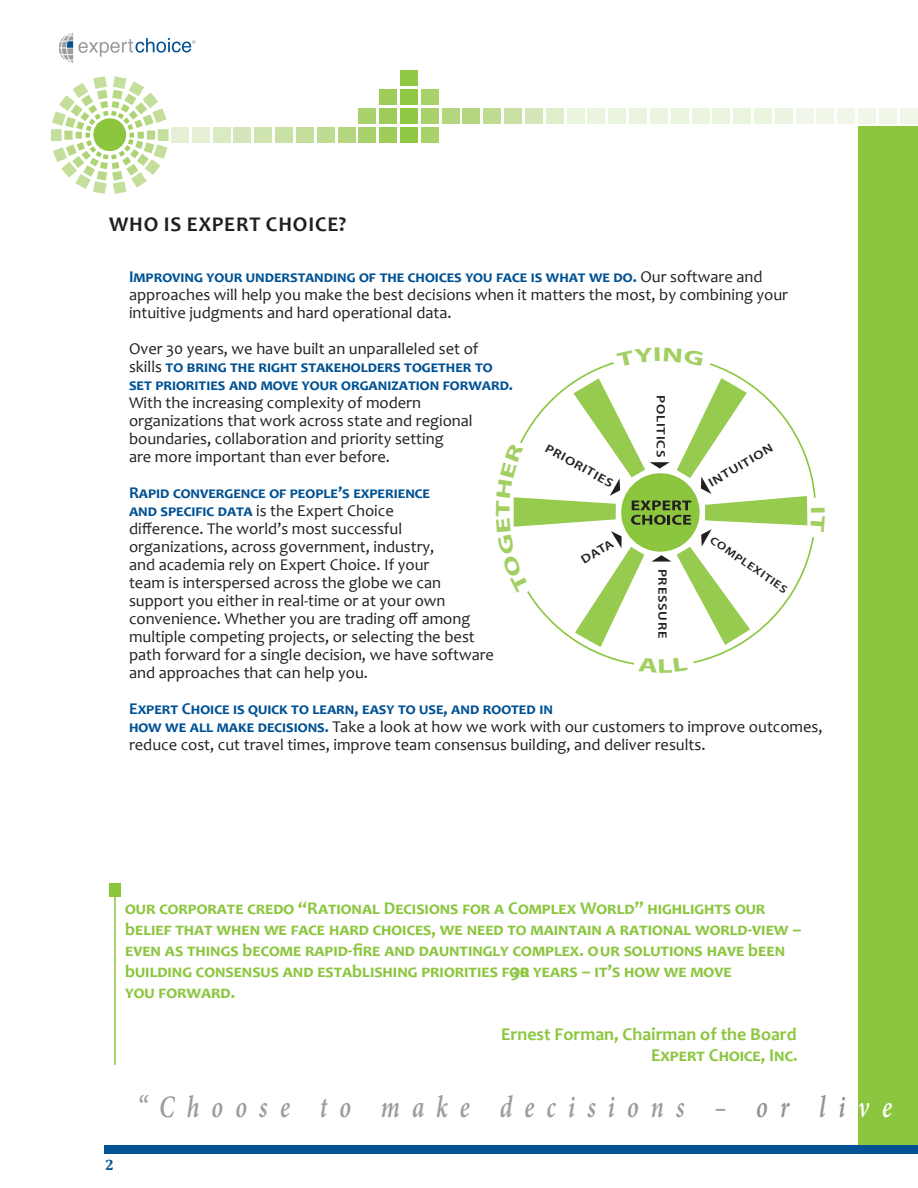
<style>
.page{position:relative;width:918px;height:1188px;background:#fff}
.page>*{position:absolute;margin:0;border:0;box-sizing:border-box;transform-origin:0 0}
.t1{font:italic 600 31.2px "Minion Pro";letter-spacing:.51em;color:#9b9ca0;scale:.77 1}
.t2{font:700 21px "Candara";letter-spacing:.04em;color:#231f20}
.t3{font:700 18px/21px "Candara";letter-spacing:.02em;color:#8bc63e}
.t4{font:700 18px/20.7px "Candara";color:#8bc63e;text-align:right}
.t5{font:16.5px/18px "Candara";color:#231f20}
.t6{font:700 16.5px/18px "Candara";letter-spacing:.065em;color:#005294}
.t7{font:700 15px "Cambria";color:#005294}
.t8{font:600 12.15px "Myriad Pro";letter-spacing:.05em;color:#231f20;scale:1.2 1}
.t9{font:600 11.1px "Myriad Pro";color:#231f20;scale:1.2 1}
.s1{font-weight:700;color:#005294}
.s2{font-weight:400;color:#231f20}
.s3{color:#919295}
.s4{color:#fff}
</style>
<div class="page">
<div style="left:338px;top:127px;width:17px;height:16px;background:#b3d67f"></div>
<div style="left:234px;top:127px;width:17px;height:16px;background:#d5e7b8"></div>
<div style="left:254px;top:127px;width:18px;height:16px;background:#cfe4ae"></div>
<div style="left:275px;top:127px;width:18px;height:16px;background:#c9e1a4"></div>
<div style="left:296px;top:127px;width:18px;height:16px;background:#c4df9b"></div>
<div style="left:317px;top:127px;width:17px;height:16px;background:#bedc92"></div>
<div style="left:213px;top:127px;width:17px;height:16px;background:#daeac1"></div>
<div style="left:192px;top:127px;width:17px;height:16px;background:#e5f0d5"></div>
<div style="left:421px;top:127px;width:18px;height:16px;background:#a9d26c"></div>
<div style="left:400px;top:127px;width:18px;height:16px;background:#91c846"></div>
<div style="left:379px;top:127px;width:18px;height:16px;background:#9dcd58"></div>
<div style="left:359px;top:127px;width:17px;height:16px;background:#a9d26c"></div>
<div style="left:400px;top:70px;width:18px;height:16px;background:#91c846"></div>
<div style="left:421px;top:89px;width:18px;height:16px;background:#a9d26c"></div>
<div style="left:400px;top:89px;width:18px;height:16px;background:#91c846"></div>
<div style="left:379px;top:89px;width:18px;height:16px;background:#9dcd58"></div>
<div style="left:421px;top:108px;width:18px;height:16px;background:#a9d26c"></div>
<div style="left:400px;top:108px;width:18px;height:16px;background:#91c846"></div>
<div style="left:379px;top:108px;width:18px;height:16px;background:#9dcd58"></div>
<div style="left:359px;top:108px;width:17px;height:16px;background:#a9d26c"></div>
<div style="left:442px;top:108px;width:17px;height:16px;background:#b3d67f"></div>
<div style="left:463px;top:108px;width:17px;height:16px;background:#b3d67f"></div>
<div style="left:484px;top:108px;width:17px;height:16px;background:#bedc92"></div>
<div style="left:504px;top:108px;width:18px;height:16px;background:#c9e1a4"></div>
<div style="left:525px;top:108px;width:18px;height:16px;background:#d5e7b8"></div>
<div style="left:629px;top:108px;width:18px;height:16px;background:#ebf4de"></div>
<div style="left:609px;top:108px;width:17px;height:16px;background:#ebf4de"></div>
<div style="left:588px;top:108px;width:17px;height:16px;background:#ebf4de"></div>
<div style="left:567px;top:108px;width:17px;height:16px;background:#ebf4de"></div>
<div style="left:546px;top:108px;width:17px;height:16px;background:#dfedcb"></div>
<div style="left:650px;top:108px;width:18px;height:16px;background:#ebf4de"></div>
<div style="left:671px;top:108px;width:17px;height:16px;background:#ebf4de"></div>
<div style="left:692px;top:108px;width:17px;height:16px;background:#ebf4de"></div>
<div style="left:713px;top:108px;width:17px;height:16px;background:#ebf4de"></div>
<div style="left:733px;top:108px;width:18px;height:16px;background:#ebf4de"></div>
<div style="left:754px;top:108px;width:18px;height:16px;background:#ebf4de"></div>
<div style="left:775px;top:108px;width:18px;height:16px;background:#ebf4de"></div>
<div style="left:796px;top:108px;width:17px;height:16px;background:#f1f7e8"></div>
<div style="left:817px;top:108px;width:17px;height:16px;background:#f1f7e8"></div>
<div style="left:838px;top:108px;width:17px;height:16px;background:#f1f7e8"></div>
<div style="left:858px;top:108px;width:18px;height:16px;background:#f1f7e8"></div>
<div style="left:879px;top:108px;width:18px;height:16px;background:#f1f7e8"></div>
<div style="left:900px;top:108px;width:18px;height:16px;background:#f1f7e8"></div>
<div style="left:171px;top:127px;width:17px;height:16px;background:#e5f0d5"></div>
<div style="left:858px;top:126px;width:60px;height:1024px;background:#8bc63e"></div>
<div style="left:158px;top:129px;width:10px;height:12px;background:#c4df9b"></div>
<div style="left:51px;top:129px;width:11px;height:12px;background:#c4df9b"></div>
<svg style="left:52px;top:76px;width:115px;height:118px"></svg>
<svg style="left:59px;top:33px;width:137px;height:30px"></svg>
<div style="left:104px;top:1145px;width:814px;height:9px;background:#005294"></div>
<div style="left:109px;top:884px;width:12px;height:13px;background:#8bc63e"></div>
<hr style="left:114px;top:891px;width:2px;height:174px;background:#8bc63e">
<svg style="left:513px;top:362px;width:303px;height:303px"></svg>
<p class="t2" style="left:109px;top:212px;width:239px">Who is Expert Choice?</p>
<p class="t5" style="left:129px;top:268px;width:661px"><span class="s1">Improving your understanding of the choices you face is what we do.</span> Our software and approaches will help you make the best decisions when it matters the most, by combining your intuitive judgments and hard operational data.</p>
<p class="t6" style="left:129px;top:340px;width:386px"><span class="s2">Over 30 years, we have built an unparalleled set of skills</span> to bring the right stakeholders together to set priorities and move your organization forward.</p>
<p class="t5" style="left:129px;top:394px;width:345px">With the increasing complexity of modern organizations that work across state and regional boundaries, collaboration and priority setting<br>are more important than ever before.</p>
<p class="t5" style="left:129px;top:484px;width:367px"><span class="s1">Rapid convergence of people’s experience<br>and specific data</span> is the Expert Choice<br>difference. The world’s most successful organizations, across government, industry,<br>and academia rely on Expert Choice. If your<br>team is interspersed across the globe we can support you either in real-time or at your own convenience. Whether you are trading off among multiple competing projects, or selecting the best path forward for a single decision, we have software and approaches that can help you.</p>
<p class="t5" style="left:129px;top:700px;width:695px"><span class="s1">Expert Choice is quick to learn, easy to use, and rooted in<br>how we all make decisions.</span> Take a look at how we work with our customers to improve outcomes, reduce cost, cut travel times, improve team consensus building, and deliver results.</p>
<p class="t8" style="left:669px;top:395px;width:53px;rotate:90deg">POLITICS</p>
<p class="t8" style="left:706px;top:477px;width:62px;rotate:-30deg">INTUITION</p>
<p class="t8" style="left:550px;top:440px;width:65px;rotate:29deg">PRIORITIES</p>
<p class="t9" style="left:716px;top:533px;width:78px;rotate:35deg">COMPLEXITIES</p>
<p class="t8" style="left:578px;top:555px;width:31px;rotate:-32deg">DATA</p>
<p class="t8" style="left:670px;top:569px;width:60px;rotate:90deg">PRESSURE</p>
<p class="t3" style="left:125px;top:898px;width:678px">our corporate credo “Rational Decisions for a Complex World” highlights our belief that when we face hard choices, we need to maintain a rational world-view – even as things become rapid-fire and dauntingly complex. our solutions have been building consensus and establishing priorities for</p>
<p class="t4" style="left:511px;top:961px;width:222px">30 years – it’s how we move</p>
<p class="t4" style="left:125px;top:982px;width:112px">you forward.</p>
<p class="t7" style="left:105px;top:1156px;width:10px">2</p>
<p class="t4" style="left:501px;top:1024px;width:298px">Ernest Forman, Chairman of the Board<br>Expert Choice, Inc.</p>
<h1 class="t1" style="left:137px;top:1085px;width:982px">“Choose to make decisions – <span class="s3">or li</span><span class="s4">ve</span></h1>
</div>
